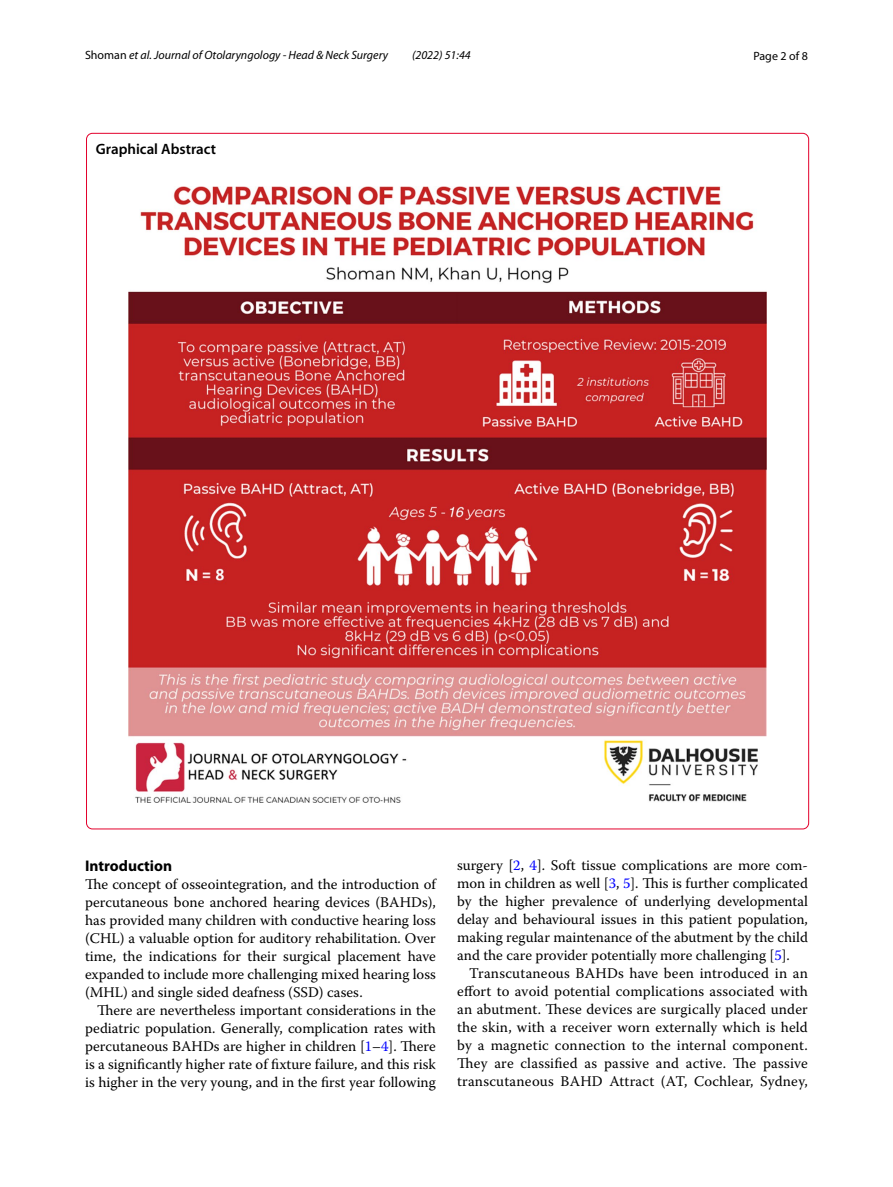
<style>
.page{position:relative;width:893px;height:1187px;background:#fff}
.page>*{position:absolute;margin:0;border:0;box-sizing:border-box;transform-origin:0 0}
.t1{font:700 15.45px "Myriad Pro";color:#000}
.t2{font:600 15px "Myriad Pro";color:#000}
.t3{font:14.7px/18px "Warnock Pro";color:#000;text-align:justify}
.t4{font:italic 12px "Myriad Pro";color:#000}
.t5{font:12px "Myriad Pro";color:#000}
.s1{font-style:normal}
.s2{color:#00f}
</style>
<div class="page">
<img style="left:129px;top:186px;width:637px;height:616px">
<p class="t4" style="left:85px;top:48px;width:304px"><span class="s1">Shoman</span> et al. Journal of Otolaryngology - Head &amp; Neck Surgery</p>
<p class="t4" style="left:412px;top:48px;width:60px">(2022) 51:44</p>
<p class="t5" style="left:753px;top:48px;width:56px">Page 2 of 8</p>
<p class="t2" style="left:96px;top:139px;width:122px">Graphical Abstract</p>
<p class="t1" style="left:85px;top:855px;width:89px">Introduction</p>
<p class="t3" style="left:85px;top:874px;width:352px">The concept of osseointegration, and the introduction of percutaneous bone anchored hearing devices (BAHDs), has provided many children with conductive hearing loss (CHL) a valuable option for auditory rehabilitation. Over time, the indications for their surgical placement have expanded to include more challenging mixed hearing loss (MHL) and single sided deafness (SSD) cases.</p>
<p class="t3" style="left:85px;top:1000px;width:352px;text-indent:12px">There are nevertheless important considerations in the pediatric population. Generally, complication rates with percutaneous BAHDs are higher in children [<span class="s2">1</span>–<span class="s2">4</span>]. There is a significantly higher rate of fixture failure, and this risk is higher in the very young, and in the first year following</p>
<p class="t3" style="left:457px;top:856px;width:352px">surgery [<span class="s2">2</span>, <span class="s2">4</span>]. Soft tissue complications are more com&shy;mon in children as well [<span class="s2">3</span>, <span class="s2">5</span>]. This is further complicated by the higher prevalence of underlying developmental delay and behavioural issues in this patient population, making regular maintenance of the abutment by the child and the care provider potentially more challenging [<span class="s2">5</span>].</p>
<p class="t3" style="left:457px;top:964px;width:352px;text-indent:12px">Transcutaneous BAHDs have been introduced in an effort to avoid potential complications associated with an abutment. These devices are surgically placed under the skin, with a receiver worn externally which is held by a magnetic connection to the internal component.<br>They are classified as passive and active. The passive transcutaneous BAHD Attract (AT, Cochlear, Sydney,</p>
</div>
